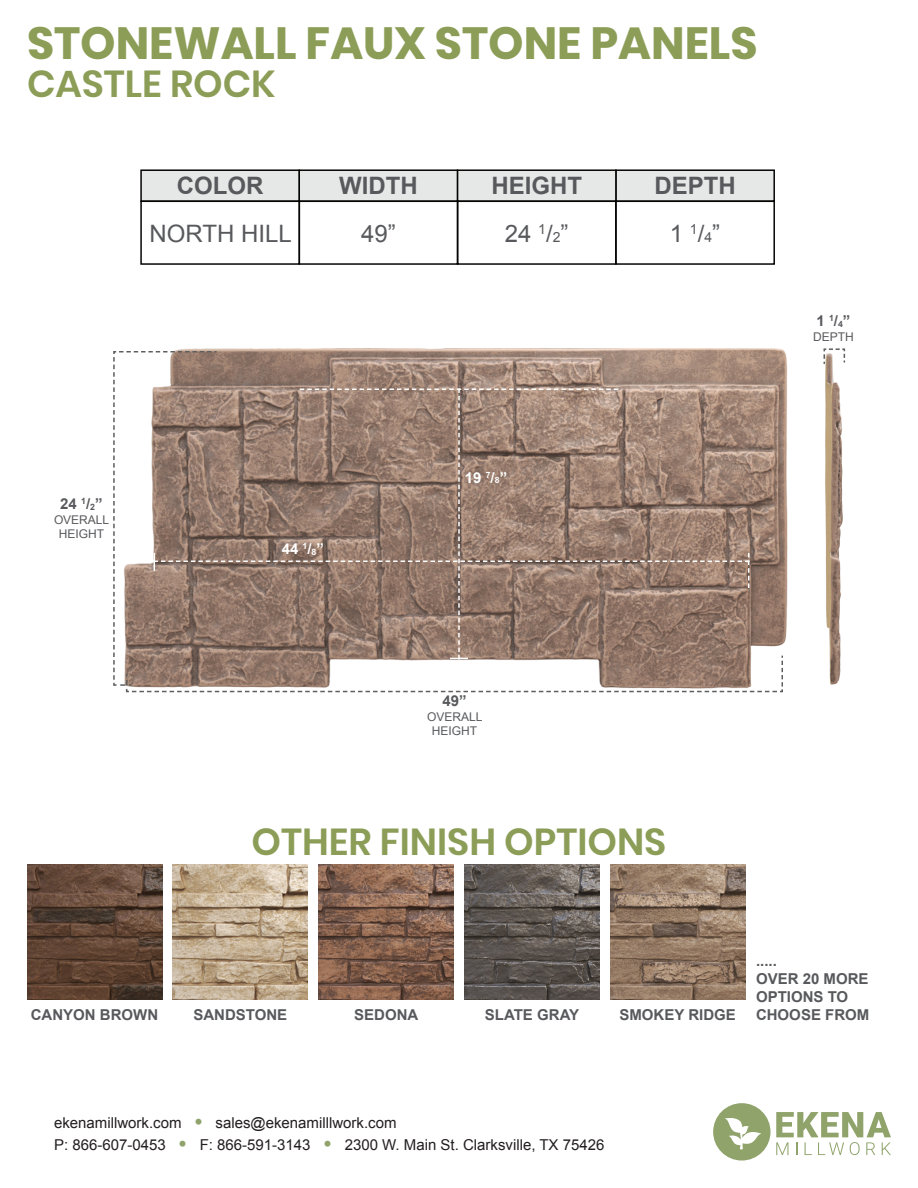
<style>
.page{position:relative;width:918px;height:1188px;background:#fff}
.page>*{position:absolute;margin:0;border:0;box-sizing:border-box;transform-origin:0 0}
.t1{font:700 45px "Poppins";color:#8b9d56}
.t2{font:600 37.5px "Poppins";color:#8b9d56}
.t3{font:700 24px "Arial";color:#58595c}
.t4{font:24px "Arial";color:#58595c}
.t5{font:15px "Arial";color:#231f20}
.t6{font:700 15px/18px "Arial";color:#58595c}
.t7{font:700 15px "Arial";color:#fff}
.t8{font:13.95px "Arial";color:#58595c}
.t9{font:12px/14.4px "Arial";color:#58595c;text-align:center}
.s1{font-size:13.95px}
.s2{font-size:24px}
.s3{font-size:8.7px}
.s4{font-weight:900;font-size:18px;color:#8fa36b}
</style>
<div class="page">
<div style="left:140px;top:169px;width:160px;height:33px;background:#e6e8e8;border:2px solid #040503"></div>
<div style="left:299px;top:169px;width:159px;height:33px;background:#e6e8e8;border:2px solid #040503"></div>
<div style="left:615px;top:169px;width:160px;height:33px;background:#e6e8e8;border:2px solid #040503"></div>
<div style="left:457px;top:169px;width:160px;height:33px;background:#e6e8e8;border:2px solid #040503"></div>
<div style="left:140px;top:200px;width:160px;height:65px;border:2px solid #040503"></div>
<div style="left:299px;top:200px;width:159px;height:65px;border:2px solid #040503"></div>
<div style="left:615px;top:200px;width:160px;height:65px;border:2px solid #040503"></div>
<div style="left:457px;top:200px;width:160px;height:65px;border:2px solid #040503"></div>
<svg style="left:713px;top:1103px;width:178px;height:58px"></svg>
<img style="left:825px;top:365px;width:18px;height:320px">
<svg style="left:823px;top:348px;width:23px;height:17px"></svg>
<svg style="left:113px;top:350px;width:671px;height:343px;background:#a38b7e"></svg>
<img style="left:27px;top:865px;width:135px;height:135px">
<img style="left:173px;top:865px;width:135px;height:135px">
<img style="left:319px;top:865px;width:135px;height:135px">
<img style="left:464px;top:865px;width:135px;height:135px">
<img style="left:610px;top:865px;width:135px;height:135px">
<h1 class="t1" style="left:27px;top:17px;width:732px">STONEWALL FAUX STONE PANELS</h1>
<h2 class="t2" style="left:27px;top:62px;width:250px">CASTLE ROCK</h2>
<h3 class="t3" style="left:177px;top:170px;width:88px">COLOR</h3>
<h3 class="t3" style="left:339px;top:170px;width:80px">WIDTH</h3>
<h3 class="t3" style="left:491px;top:170px;width:92px">HEIGHT</h3>
<h3 class="t3" style="left:654px;top:170px;width:83px">DEPTH</h3>
<p class="t4" style="left:150px;top:218px;width:144px">NORTH HILL</p>
<h3 class="t4" style="left:361px;top:218px;width:36px">49”</h3>
<h3 class="t4" style="left:670px;top:218px;width:52px">1 <sup>1</sup>/<span class="s1">4</span>”</h3>
<h3 class="t4" style="left:505px;top:218px;width:28px">24</h3>
<p class="t8" style="left:538px;top:224px;width:32px">1<span class="s2">/</span>2<span class="s2">”</span></p>
<p class="t6" style="left:60px;top:496px;width:44px">24 <sup>1</sup>/<span class="s3">2</span>”</p>
<p class="t9" style="left:54px;top:513px;width:57px">OVERALL<br>HEIGHT</p>
<p class="t7" style="left:282px;top:539px;width:44px">44 <sup>1</sup>/<span class="s3">8</span>”</p>
<p class="t7" style="left:465px;top:467px;width:44px">19 <sup>7</sup>/<span class="s3">8</span>”</p>
<p class="t6" style="left:817px;top:312px;width:35px">1 <sup>1</sup>/<span class="s3">4</span>”</p>
<p class="t9" style="left:813px;top:329px;width:42px">DEPTH</p>
<p class="t6" style="left:442px;top:693px;width:26px">49”</p>
<p class="t9" style="left:427px;top:709px;width:57px">OVERALL</p>
<p class="t9" style="left:432px;top:724px;width:47px">HEIGHT</p>
<p class="t2" style="left:252px;top:820px;width:416px">OTHER FINISH OPTIONS</p>
<p class="t6" style="left:31px;top:1006px;width:129px">CANYON BROWN</p>
<p class="t6" style="left:193px;top:1006px;width:95px">SANDSTONE</p>
<p class="t6" style="left:354px;top:1006px;width:66px">SEDONA</p>
<p class="t6" style="left:485px;top:1006px;width:96px">SLATE GRAY</p>
<p class="t6" style="left:619px;top:1006px;width:118px">SMOKEY RIDGE</p>
<p class="t6" style="left:756px;top:952px;width:22px">.....</p>
<p class="t6" style="left:756px;top:970px;width:115px">OVER 20 MORE<br>OPTIONS TO<br>CHOOSE FROM</p>
<p class="t5" style="left:54px;top:1113px;width:344px">ekenamillwork.com <span class="s4">•</span> sales@ekenamilllwork.com</p>
<p class="t5" style="left:54px;top:1135px;width:552px">P: 866-607-0453 <span class="s4">•</span> F: 866-591-3143 <span class="s4">•</span> 2300 W. Main St. Clarksville, TX 75426</p>
</div>
